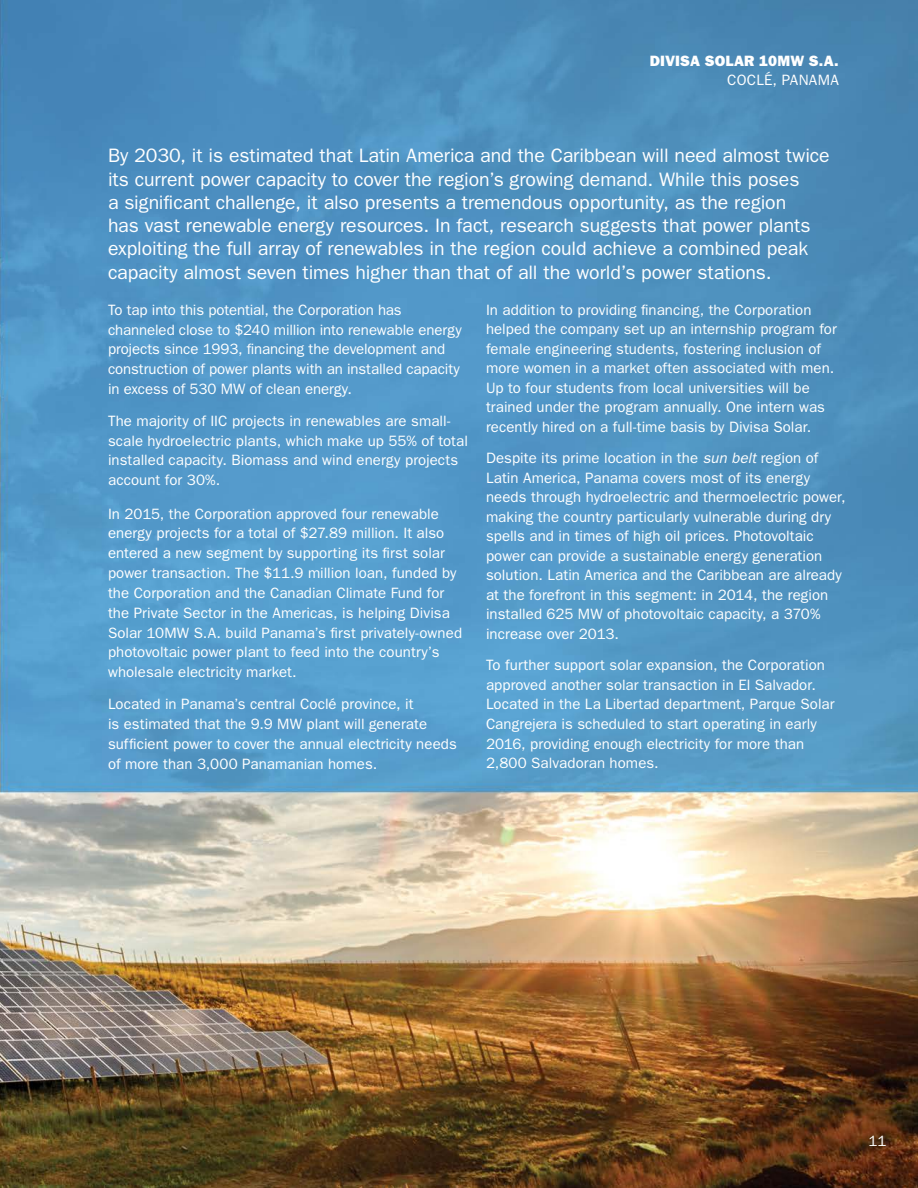
<style>
.page{position:relative;width:918px;height:1188px;background:#fff}
.page>*{position:absolute;margin:0;border:0;box-sizing:border-box;transform-origin:0 0}
.t1{font:19.5px/23.2px "Franklin Gothic";letter-spacing:-.005em;color:#fff}
.t2{font:15px/19.5px "Franklin Gothic";letter-spacing:.005em;color:#fff}
.t3{font:800 15px "Franklin Gothic";letter-spacing:.01em;color:#fff}
.s1{font-style:italic}
</style>
<div class="page">
<img style="left:0;top:0;width:918px;height:1188px">
<p class="t3" style="left:650px;top:52px;width:190px">DIVISA SOLAR 10MW S.A.</p>
<p class="t2" style="left:727px;top:70px;width:113px">COCLÉ, PANAMA</p>
<p class="t1" style="left:108px;top:144px;width:723px">By 2030, it is estimated that Latin America and the Caribbean will need almost twice its current power capacity to cover the region’s growing demand. While this poses<br>a significant challenge, it also presents a tremendous opportunity, as the region<br>has vast renewable energy resources. In fact, research suggests that power plants exploiting the full array of renewables in the region could achieve a combined peak capacity almost seven times higher than that of all the world’s power stations.</p>
<p class="t2" style="left:108px;top:299px;width:355px">To tap into this potential, the Corporation has channeled close to $240 million into renewable energy projects since 1993, financing the development and construction of power plants with an installed capacity in excess of 530 MW of clean energy.</p>
<p class="t2" style="left:108px;top:411px;width:362px">The majority of IIC projects in renewables are small&shy;scale hydroelectric plants, which make up 55% of total installed capacity. Biomass and wind energy projects account for 30%.</p>
<p class="t2" style="left:108px;top:503px;width:356px">In 2015, the Corporation approved four renewable energy projects for a total of $27.89 million. It also entered a new segment by supporting its first solar power transaction. The $11.9 million loan, funded by the Corporation and the Canadian Climate Fund for the Private Sector in the Americas, is helping Divisa Solar 10MW S.A. build Panama’s first privately-owned photovoltaic power plant to feed into the country’s wholesale electricity market.</p>
<p class="t2" style="left:108px;top:694px;width:350px">Located in Panama’s central Coclé province, it<br>is estimated that the 9.9 MW plant will generate sufficient power to cover the annual electricity needs of more than 3,000 Panamanian homes.</p>
<p class="t2" style="left:486px;top:300px;width:352px">In addition to providing financing, the Corporation helped the company set up an internship program for female engineering students, fostering inclusion of more women in a market often associated with men.<br>Up to four students from local universities will be trained under the program annually. One intern was recently hired on a full-time basis by Divisa Solar.</p>
<p class="t2" style="left:486px;top:448px;width:361px">Despite its prime location in the <span class="s1">sun belt</span> region of Latin America, Panama covers most of its energy needs through hydroelectric and thermoelectric power, making the country particularly vulnerable during dry spells and in times of high oil prices. Photovoltaic power can provide a sustainable energy generation solution. Latin America and the Caribbean are already at the forefront in this segment: in 2014, the region installed 625 MW of photovoltaic capacity, a 370% increase over 2013.</p>
<p class="t2" style="left:486px;top:655px;width:350px">To further support solar expansion, the Corporation approved another solar transaction in El Salvador.<br>Located in the La Libertad department, Parque Solar Cangrejera is scheduled to start operating in early 2016, providing enough electricity for more than 2,800 Salvadoran homes.</p>
<p class="t2" style="left:868px;top:1131px;width:19px">11</p>
</div>
